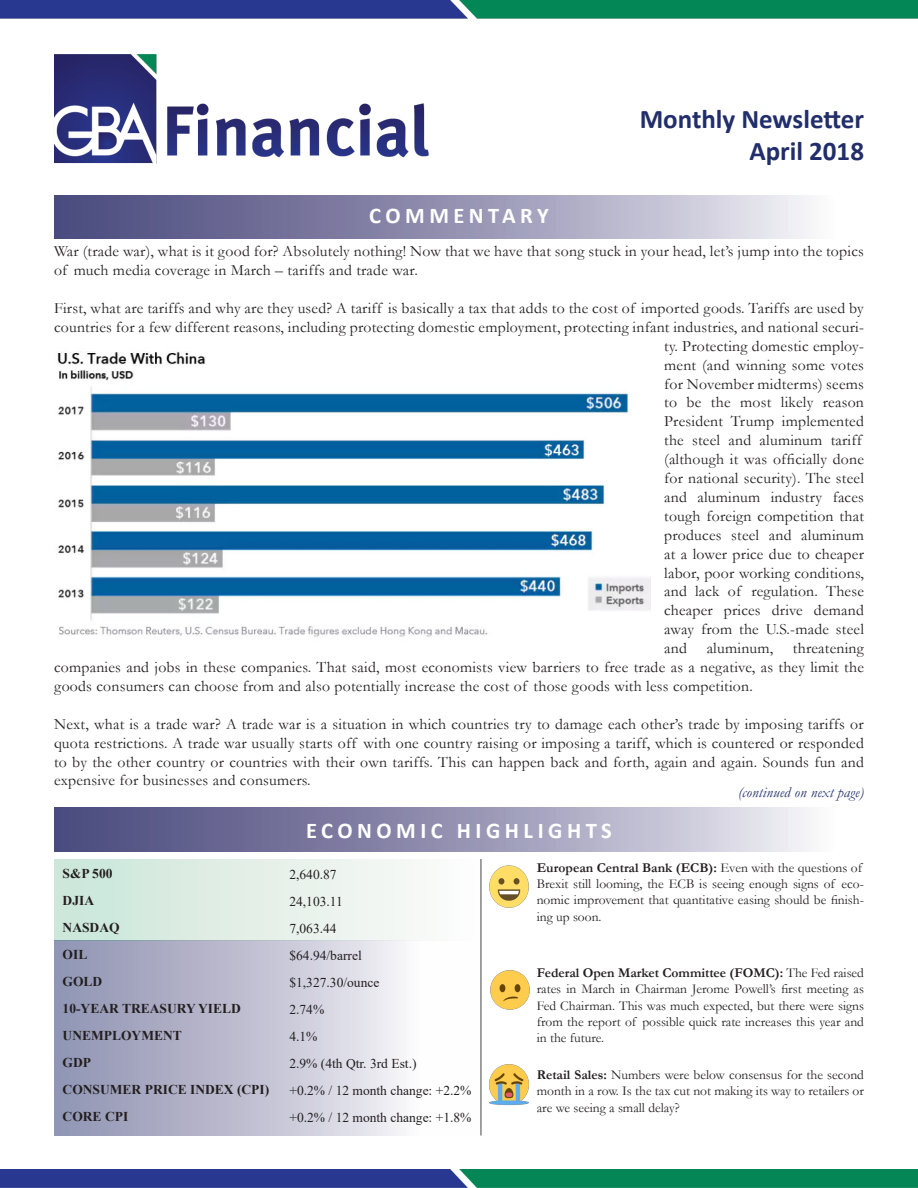
<style>
.page{position:relative;width:918px;height:1188px;background:#fff}
.page>*{position:absolute;margin:0;border:0;box-sizing:border-box;transform-origin:0 0}
.t1{font:700 27px "Calibri";color:#212e6b}
.t2{font:700 22.5px "Calibri";letter-spacing:.2em;color:#fff}
.t3{font:15.75px/18.9px "Garamond";letter-spacing:.015em;color:#231f20;text-align:justify}
.t4{font:italic 15px "Garamond";letter-spacing:.015em;color:#212e6b}
.t5{font:13.5px/16.2px "Garamond";color:#231f20;text-align:justify}
.t6{font:13.5px "Times New Roman";color:#231f20}
.t7{font:700 13.5px "Times New Roman";color:#231f20}
.s1{font-weight:700}
</style>
<div class="page">
<img style="left:0;top:0;width:918px;height:164px">
<div style="left:54px;top:940px;width:427px;height:196px;background:linear-gradient(to right,#8c8eae,#fff)"></div>
<div style="left:54px;top:859px;width:427px;height:81px;background:linear-gradient(to right,#cae5d8,#fefcfb)"></div>
<div style="left:54px;top:808px;width:810px;height:43px;background:linear-gradient(to right,#403e75,#f7f6fa)"></div>
<div style="left:54px;top:195px;width:810px;height:43px;background:linear-gradient(to right,#403e75,#f7f6fa)"></div>
<img style="left:0;top:1169px;width:918px;height:19px">
<img style="left:57px;top:351px;width:594px;height:286px">
<hr style="left:480px;top:859px;width:2px;height:277px;background:#040504">
<img style="left:489px;top:865px;width:40px;height:43px">
<img style="left:490px;top:970px;width:40px;height:40px">
<img style="left:489px;top:1064px;width:40px;height:41px">
<p class="t2" style="left:369px;top:200px;width:181px">COMMENTARY</p>
<p class="t1" style="left:640px;top:100px;width:226px">Monthly Newsletter</p>
<p class="t1" style="left:749px;top:132px;width:116px">April 2018</p>
<p class="t3" style="left:54px;top:242px;width:811px">War (trade war), what is it good for? Absolutely nothing! Now that we have that song stuck in your head, let’s jump into the topics of much media coverage in March – tariffs and trade war.</p>
<p class="t3" style="left:54px;top:298px;width:811px">First, what are tariffs and why are they used? A tariff is basically a tax that adds to the cost of imported goods. Tariffs are used by</p>
<p class="t3" style="left:54px;top:317px;width:812px">countries for a few different reasons, including protecting domestic employment, protecting infant industries, and national securi-</p>
<p class="t3" style="left:664px;top:336px;width:201px">ty. Protecting domestic employ-</p>
<p class="t3" style="left:664px;top:355px;width:201px">ment (and winning some votes</p>
<p class="t3" style="left:664px;top:374px;width:201px">for November midterms) seems</p>
<p class="t3" style="left:664px;top:393px;width:201px">to be the most likely reason</p>
<p class="t3" style="left:664px;top:412px;width:201px">President Trump implemented</p>
<p class="t3" style="left:664px;top:431px;width:199px">the steel and aluminum tariff</p>
<p class="t3" style="left:664px;top:449px;width:201px">(although it was officially done</p>
<p class="t3" style="left:664px;top:468px;width:201px">for national security). The steel</p>
<p class="t3" style="left:664px;top:487px;width:201px">and aluminum industry faces</p>
<p class="t3" style="left:664px;top:506px;width:201px">tough foreign competition that</p>
<p class="t3" style="left:664px;top:525px;width:201px">produces steel and aluminum</p>
<p class="t3" style="left:664px;top:544px;width:201px">at a lower price due to cheaper</p>
<p class="t3" style="left:664px;top:563px;width:201px">labor, poor working conditions,</p>
<p class="t3" style="left:664px;top:582px;width:201px">and lack of regulation. These</p>
<p class="t3" style="left:664px;top:601px;width:201px">cheaper prices drive demand</p>
<p class="t3" style="left:664px;top:620px;width:201px">away from the U.S.-made steel</p>
<p class="t3" style="left:664px;top:638px;width:24px">and</p>
<p class="t3" style="left:707px;top:638px;width:68px">aluminum,</p>
<p class="t3" style="left:54px;top:638px;width:811px;text-indent:739px">threatening companies and jobs in these companies. That said, most economists view barriers to free trade as a negative, as they limit the goods consumers can choose from and also potentially increase the cost of those goods with less competition.</p>
<p class="t3" style="left:54px;top:714px;width:811px">Next, what is a trade war? A trade war is a situation in which countries try to damage each other’s trade by imposing tariffs or quota restrictions. A trade war usually starts off with one country raising or imposing a tariff, which is countered or responded to by the other country or countries with their own tariffs. This can happen back and forth, again and again. Sounds fun and expensive for businesses and consumers.</p>
<p class="t4" style="left:738px;top:782px;width:127px">(continued on next page)</p>
<p class="t7" style="left:63px;top:864px;width:51px">S&amp;P 500</p>
<p class="t7" style="left:63px;top:891px;width:33px">DJIA</p>
<p class="t7" style="left:63px;top:918px;width:58px">NASDAQ</p>
<p class="t7" style="left:63px;top:945px;width:26px">OIL</p>
<p class="t7" style="left:63px;top:972px;width:41px">GOLD</p>
<p class="t7" style="left:63px;top:999px;width:180px">10-YEAR TREASURY YIELD</p>
<p class="t7" style="left:63px;top:1026px;width:121px">UNEMPLOYMENT</p>
<p class="t7" style="left:63px;top:1053px;width:30px">GDP</p>
<p class="t7" style="left:63px;top:1080px;width:208px">CONSUMER PRICE INDEX (CPI)</p>
<p class="t7" style="left:63px;top:1107px;width:67px">CORE CPI</p>
<p class="t2" style="left:306px;top:814px;width:307px">ECONOMIC HIGHLIGHTS</p>
<p class="t6" style="left:289px;top:864px;width:49px">2,640.87</p>
<p class="t6" style="left:289px;top:891px;width:55px">24,103.11</p>
<p class="t6" style="left:289px;top:918px;width:49px">7,063.44</p>
<p class="t6" style="left:289px;top:945px;width:74px">$64.94/barrel</p>
<p class="t6" style="left:289px;top:972px;width:91px">$1,327.30/ounce</p>
<p class="t6" style="left:289px;top:999px;width:36px">2.74%</p>
<p class="t6" style="left:289px;top:1026px;width:30px">4.1%</p>
<p class="t6" style="left:289px;top:1053px;width:129px">2.9% (4th Qtr. 3rd Est.)</p>
<p class="t6" style="left:289px;top:1080px;width:184px">+0.2% / 12 month change: +2.2%</p>
<p class="t6" style="left:289px;top:1107px;width:184px">+0.2% / 12 month change: +1.8%</p>
<p class="t5" style="left:537px;top:859px;width:329px;text-align:left"><span class="s1">European Central Bank (ECB):</span> Even with the questions of Brexit still looming, the ECB is seeing enough signs of eco&shy;nomic improvement that quantitative easing should be finish&shy;ing up soon.</p>
<p class="t5" style="left:537px;top:964px;width:329px"><span class="s1">Federal Open Market Committee (FOMC):</span> The Fed raised rates in March in Chairman Jerome Powell’s first meeting as Fed Chairman. This was much expected, but there were signs from the report of possible quick rate increases this year and in the future.</p>
<p class="t5" style="left:537px;top:1067px;width:329px"><span class="s1">Retail Sales:</span> Numbers were below consensus for the second month in a row. Is the tax cut not making its way to retailers or are we seeing a small delay?</p>
</div>
